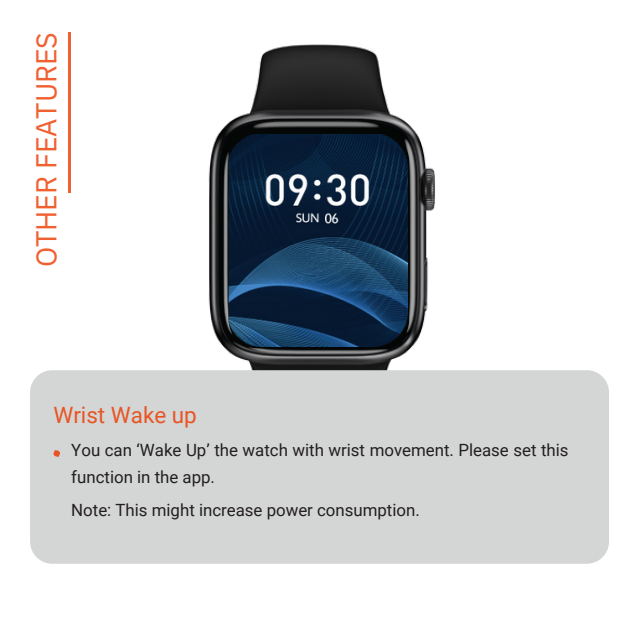
<style>
.page{position:relative;width:636px;height:636px;background:#fff}
.page>*{position:absolute;margin:0;border:0;box-sizing:border-box;transform-origin:0 0}
.t1{font:28.8px "IBM Plex Sans";letter-spacing:-.005em;color:#f16031}
.t2{font:22.4px "Roboto";color:#e85525}
.t3{font:16.8px/27.2px "Roboto";color:#231f20}
</style>
<div class="page">
<img style="left:68px;top:32px;width:367px;height:338px">
<hr style="left:68px;top:33px;width:3px;height:160px;background:#f16031">
<svg style="left:213px;top:120px;width:211px;height:242px;background:#525253"></svg>
<div style="left:30px;top:370px;width:579px;height:194px;background:#d4d6d5;border-radius:22px"></div>
<svg style="left:53px;top:450px;width:7px;height:7px"></svg>
<img style="left:229px;top:134px;width:179px;height:213px">
<h2 class="t1" style="left:27px;top:267px;width:236px;rotate:-90deg">OTHER FEATURES</h2>
<p class="t2" style="left:53px;top:402px;width:145px">Wrist Wake up</p>
<p class="t3" style="left:71px;top:437px;width:499px">You can ‘Wake Up’ the watch with wrist movement. Please set this function in the app.</p>
<p class="t3" style="left:71px;top:497px;width:350px">Note: This might increase power consumption.</p>
</div>
